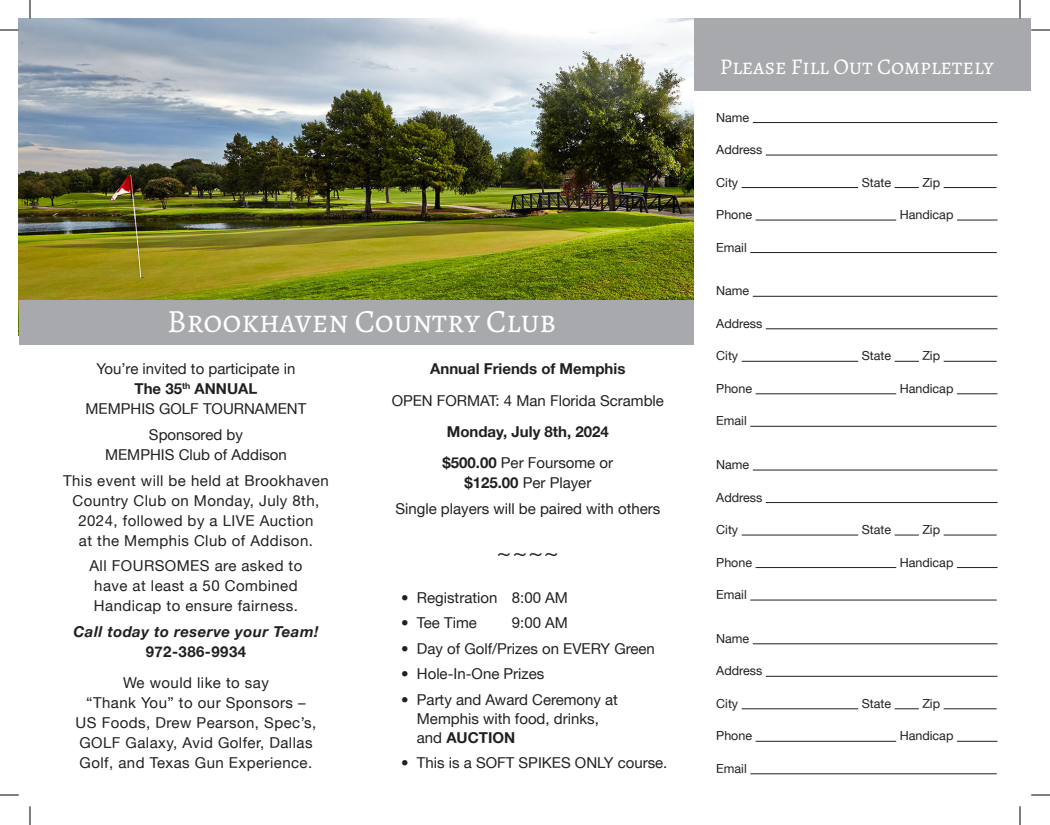
<style>
.page{position:relative;width:1050px;height:825px;background:#fff}
.page>*{position:absolute;margin:0;border:0;box-sizing:border-box;transform-origin:0 0}
.t1{font:32.5px "Alegreya SC";color:#fff}
.t2{font:300 26.25px "Helvetica Neue LT Std";color:#231f20}
.t3{font:22.5px "Alegreya SC";color:#fff}
.t4{font:15px/18.8px "Helvetica Neue LT Std";color:#231f20}
.t5{font:15px/20px "Helvetica Neue LT Std";letter-spacing:.03em;color:#231f20}
.t6{font:700 15px "Helvetica Neue LT Std";color:#231f20}
.t7{font:italic 700 15px "Helvetica Neue LT Std";letter-spacing:.03em;color:#231f20}
.t8{font:700 15px "Helvetica Neue LT Std";letter-spacing:.03em;color:#231f20}
.FormText{font:12.5px "Helvetica Neue LT Std";color:#231f20}
.s1{font-weight:700}
</style>
<div class="page">
<div style="left:694px;top:19px;width:337px;height:72px;background:#a8a9ad"></div>
<img style="left:19px;top:19px;width:675px;height:281px">
<div style="left:19px;top:300px;width:675px;height:45px;background:#a8a9ad"></div>
<hr style="left:753px;top:122px;width:244px;height:1px;background:#231f20">
<hr style="left:766px;top:155px;width:231px;height:1px;background:#231f20">
<hr style="left:742px;top:187px;width:116px;height:1px;background:#231f20">
<svg style="left:895px;top:187px;width:24px;height:1px"></svg>
<hr style="left:944px;top:187px;width:53px;height:1px;background:#231f20">
<hr style="left:756px;top:220px;width:140px;height:1px;background:#231f20">
<hr style="left:957px;top:220px;width:41px;height:1px;background:#231f20">
<hr style="left:750px;top:252px;width:247px;height:1px;background:#231f20">
<hr style="left:753px;top:296px;width:244px;height:1px;background:#231f20">
<hr style="left:766px;top:328px;width:231px;height:1px;background:#231f20">
<hr style="left:742px;top:361px;width:116px;height:1px;background:#231f20">
<svg style="left:895px;top:361px;width:24px;height:1px"></svg>
<hr style="left:944px;top:361px;width:53px;height:1px;background:#231f20">
<hr style="left:756px;top:393px;width:140px;height:1px;background:#231f20">
<hr style="left:957px;top:393px;width:41px;height:1px;background:#231f20">
<hr style="left:750px;top:426px;width:247px;height:1px;background:#231f20">
<hr style="left:753px;top:470px;width:244px;height:1px;background:#231f20">
<hr style="left:766px;top:502px;width:231px;height:1px;background:#231f20">
<hr style="left:742px;top:535px;width:116px;height:1px;background:#231f20">
<svg style="left:895px;top:535px;width:24px;height:1px"></svg>
<hr style="left:944px;top:535px;width:53px;height:1px;background:#231f20">
<hr style="left:756px;top:567px;width:140px;height:1px;background:#231f20">
<hr style="left:957px;top:567px;width:41px;height:1px;background:#231f20">
<hr style="left:750px;top:600px;width:247px;height:1px;background:#231f20">
<hr style="left:753px;top:643px;width:244px;height:1px;background:#231f20">
<hr style="left:766px;top:676px;width:231px;height:1px;background:#231f20">
<hr style="left:742px;top:708px;width:116px;height:1px;background:#231f20">
<svg style="left:895px;top:708px;width:24px;height:1px"></svg>
<hr style="left:944px;top:708px;width:53px;height:1px;background:#231f20">
<hr style="left:756px;top:741px;width:140px;height:1px;background:#231f20">
<hr style="left:957px;top:741px;width:41px;height:1px;background:#231f20">
<hr style="left:750px;top:773px;width:247px;height:1px;background:#231f20">
<svg style="left:0;top:29px;width:19px;height:2px"></svg>
<svg style="left:1031px;top:29px;width:19px;height:2px"></svg>
<svg style="left:0;top:794px;width:19px;height:2px"></svg>
<svg style="left:1031px;top:794px;width:19px;height:2px"></svg>
<svg style="left:29px;top:0;width:2px;height:19px"></svg>
<svg style="left:29px;top:806px;width:2px;height:19px"></svg>
<svg style="left:1019px;top:0;width:2px;height:19px"></svg>
<svg style="left:1019px;top:806px;width:2px;height:19px"></svg>
<p class="t1" style="left:167px;top:299px;width:391px">Brookhaven Country Club</p>
<p class="t4" style="left:96px;top:360px;width:200px">You’re invited to participate in</p>
<p class="t6" style="left:135px;top:380px;width:124px">The 35<sup>th</sup> ANNUAL</p>
<p class="t4" style="left:86px;top:400px;width:222px">MEMPHIS GOLF TOURNAMENT</p>
<p class="t4" style="left:149px;top:425px;width:95px">Sponsored by</p>
<p class="t4" style="left:105px;top:445px;width:183px">MEMPHIS Club of Addison</p>
<p class="t5" style="left:63px;top:470px;width:267px;text-align:center">This event will be held at Brookhaven Country Club on Monday, July 8th, 2024, followed by a LIVE Auction<br>at the Memphis Club of Addison.</p>
<p class="t5" style="left:89px;top:556px;width:214px">All FOURSOMES are asked to have at least a 50 Combined<br>Handicap to ensure fairness.</p>
<p class="t7" style="left:73px;top:622px;width:247px">Call today to reserve your Team!</p>
<p class="t8" style="left:146px;top:642px;width:102px">972-386-9934</p>
<p class="t5" style="left:123px;top:673px;width:147px">We would like to say</p>
<p class="t5" style="left:86px;top:693px;width:221px">“Thank You” to our Sponsors –</p>
<p class="t5" style="left:76px;top:713px;width:242px">US Foods, Drew Pearson, Spec’s,<br>GOLF Galaxy, Avid Golfer, Dallas<br>Golf, and Texas Gun Experience.</p>
<p class="t6" style="left:430px;top:360px;width:197px">Annual Friends of Memphis</p>
<p class="t4" style="left:392px;top:391px;width:274px">OPEN FORMAT: 4 Man Florida Scramble</p>
<p class="t6" style="left:447px;top:422px;width:164px">Monday, July 8th, 2024</p>
<p class="t4" style="left:443px;top:453px;width:172px"><span class="s1">$500.00</span> Per Foursome or</p>
<p class="t4" style="left:464px;top:473px;width:128px"><span class="s1">$125.00</span> Per Player</p>
<p class="t4" style="left:395px;top:499px;width:266px">Single players will be paired with others</p>
<p class="t2" style="left:496px;top:536px;width:64px">~~~~</p>
<p class="t4" style="left:401px;top:588px;width:168px">• Registration 8:00 AM</p>
<p class="t4" style="left:401px;top:613px;width:77px">• Tee Time</p>
<p class="t4" style="left:512px;top:613px;width:58px">9:00 AM</p>
<p class="t4" style="left:401px;top:639px;width:255px">• Day of Golf/Prizes on EVERY Green</p>
<p class="t4" style="left:401px;top:665px;width:145px">• Hole-In-One Prizes</p>
<p class="t4" style="left:417px;top:690px;width:203px;text-indent:-16px">• Party and Award Ceremony at<br>Memphis with food, drinks, and <span class="s1">AUCTION</span></p>
<p class="t4" style="left:401px;top:753px;width:268px">• This is a SOFT SPIKES ONLY course.</p>
<p class="t3" style="left:720px;top:51px;width:275px">Please Fill Out Completely</p>
<p class="FormText" style="left:716px;top:110px;width:35px">Name</p>
<p class="FormText" style="left:716px;top:142px;width:48px">Address</p>
<p class="FormText" style="left:716px;top:175px;width:23px">City</p>
<p class="FormText" style="left:862px;top:175px;width:31px">State</p>
<p class="FormText" style="left:922px;top:175px;width:19px">Zip</p>
<p class="FormText" style="left:716px;top:207px;width:37px">Phone</p>
<p class="FormText" style="left:900px;top:207px;width:55px">Handicap</p>
<p class="FormText" style="left:716px;top:240px;width:32px">Email</p>
<p class="FormText" style="left:716px;top:283px;width:35px">Name</p>
<p class="FormText" style="left:716px;top:316px;width:48px">Address</p>
<p class="FormText" style="left:716px;top:348px;width:23px">City</p>
<p class="FormText" style="left:862px;top:348px;width:31px">State</p>
<p class="FormText" style="left:922px;top:348px;width:19px">Zip</p>
<p class="FormText" style="left:716px;top:381px;width:37px">Phone</p>
<p class="FormText" style="left:900px;top:381px;width:55px">Handicap</p>
<p class="FormText" style="left:716px;top:413px;width:32px">Email</p>
<p class="FormText" style="left:716px;top:457px;width:35px">Name</p>
<p class="FormText" style="left:716px;top:490px;width:48px">Address</p>
<p class="FormText" style="left:716px;top:522px;width:23px">City</p>
<p class="FormText" style="left:862px;top:522px;width:31px">State</p>
<p class="FormText" style="left:922px;top:522px;width:19px">Zip</p>
<p class="FormText" style="left:716px;top:555px;width:37px">Phone</p>
<p class="FormText" style="left:900px;top:555px;width:55px">Handicap</p>
<p class="FormText" style="left:716px;top:587px;width:32px">Email</p>
<p class="FormText" style="left:716px;top:631px;width:35px">Name</p>
<p class="FormText" style="left:716px;top:663px;width:48px">Address</p>
<p class="FormText" style="left:716px;top:696px;width:23px">City</p>
<p class="FormText" style="left:862px;top:696px;width:31px">State</p>
<p class="FormText" style="left:922px;top:696px;width:19px">Zip</p>
<p class="FormText" style="left:716px;top:728px;width:37px">Phone</p>
<p class="FormText" style="left:900px;top:728px;width:55px">Handicap</p>
<p class="FormText" style="left:716px;top:761px;width:32px">Email</p>
</div>
